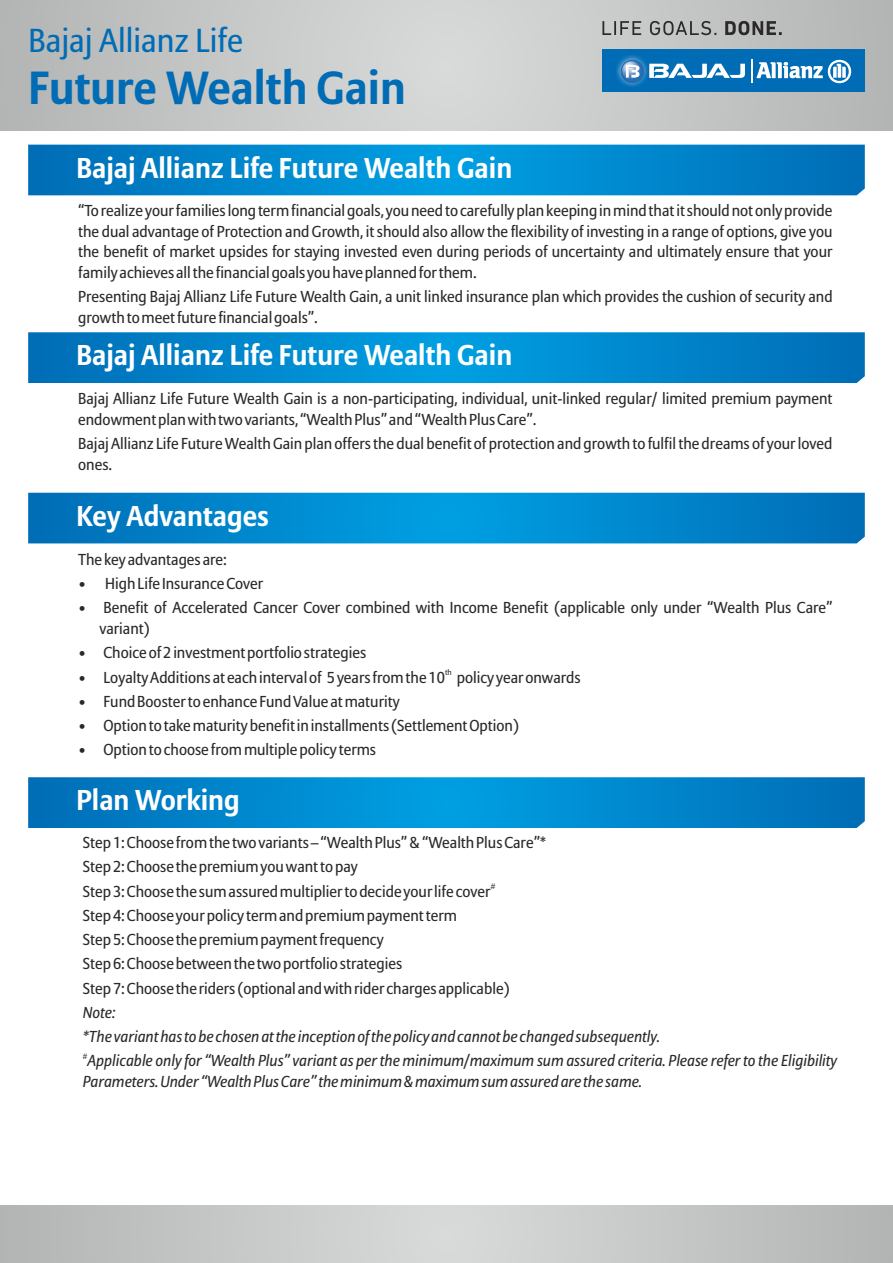
<style>
.page{position:relative;width:893px;height:1263px;background:#fff}
.page>*{position:absolute;margin:0;border:0;box-sizing:border-box;transform-origin:0 0}
.t1{font:700 46.05px "Allianz Sans";color:#006cb5}
.t2{font:300 33px "Allianz Sans";color:#006cb5}
.t3{font:700 28.5px "Allianz Sans";color:#fefefe}
.t4{font:300 15.75px/20.5px "Allianz Sans";color:#2b2a29}
.t5{font:italic 15.75px/24.3px "Allianz Sans";color:#2b2a29}
.t6{font:300 7.8px "Allianz Sans";color:#2b2a29}
.t7{font:italic 7.8px "Allianz Sans";color:#2b2a29}
</style>
<div class="page">
<svg style="left:0;top:1205px;width:893px;height:58px;background:#c5c6c6"></svg>
<svg style="left:0;top:0;width:893px;height:131px;background:#c6c7c7"></svg>
<svg style="left:28px;top:145px;width:837px;height:50px;background:#0086cc"></svg>
<svg style="left:28px;top:332px;width:837px;height:51px;background:#0186cc"></svg>
<svg style="left:28px;top:493px;width:837px;height:50px;background:#0086cc"></svg>
<svg style="left:28px;top:777px;width:837px;height:51px;background:#0186cc"></svg>
<div style="left:602px;top:49px;width:263px;height:43px;background:#006cb5"></div>
<img style="left:616px;top:55px;width:25px;height:32px">
<svg style="left:620px;top:59px;width:125px;height:25px"></svg>
<svg style="left:751px;top:60px;width:100px;height:23px"></svg>
<svg style="left:602px;top:21px;width:180px;height:14px;background:#919191"></svg>
<h2 class="t2" style="left:28px;top:27px;width:216px">Bajaj Allianz Life</h2>
<h1 class="t1" style="left:28px;top:68px;width:379px">Future Wealth Gain</h1>
<h3 class="t3" style="left:76px;top:156px;width:437px">Bajaj Allianz Life Future Wealth Gain</h3>
<p class="t4" style="left:78px;top:202px;width:756px;text-align:justify">“To realize your families long term financial goals, you need to carefully plan keeping in mind that it should not only provide the dual advantage of Protection and Growth, it should also allow the flexibility of investing in a range of options, give you the benefit of market upsides for staying invested even during periods of uncertainty and ultimately ensure that your family achieves all the financial goals you have planned for them.</p>
<p class="t4" style="left:78px;top:288px;width:756px">Presenting Bajaj Allianz Life Future Wealth Gain, a unit linked insurance plan which provides the cushion of security and growth to meet future financial goals”.</p>
<h3 class="t3" style="left:76px;top:343px;width:437px">Bajaj Allianz Life Future Wealth Gain</h3>
<p class="t4" style="left:78px;top:390px;width:756px">Bajaj Allianz Life Future Wealth Gain is a non-participating, individual, unit-linked regular/ limited premium payment endowment plan with two variants, “Wealth Plus” and “Wealth Plus Care”.</p>
<p class="t4" style="left:78px;top:435px;width:756px">Bajaj Allianz Life Future Wealth Gain plan offers the dual benefit of protection and growth to fulfil the dreams of your loved ones.</p>
<h3 class="t3" style="left:76px;top:504px;width:194px">Key Advantages</h3>
<p class="t4" style="left:78px;top:550px;width:150px">The key advantages are:</p>
<p class="t4" style="left:78px;top:575px;width:187px">• High Life Insurance Cover</p>
<p class="t4" style="left:99px;top:599px;width:734px;text-indent:-21px">• Benefit of Accelerated Cancer Cover combined with Income Benefit (applicable only under “Wealth Plus Care” variant)</p>
<p class="t4" style="left:78px;top:644px;width:290px">• Choice of 2 investment portfolio strategies</p>
<p class="t6" style="left:445px;top:669px;width:8px">th</p>
<p class="t4" style="left:78px;top:668px;width:504px">• Loyalty Additions at each interval of 5 years from the 10 policy year onwards</p>
<p class="t4" style="left:78px;top:692px;width:323px">• Fund Booster to enhance Fund Value at maturity</p>
<p class="t4" style="left:78px;top:716px;width:442px">• Option to take maturity benefit in installments (Settlement Option)</p>
<p class="t4" style="left:78px;top:741px;width:299px">• Option to choose from multiple policy terms</p>
<h3 class="t3" style="left:76px;top:788px;width:165px">Plan Working</h3>
<p class="t4" style="left:83px;top:832px;width:464px;line-height:24.3px">Step 1: Choose from the two variants – “Wealth Plus” &amp; “Wealth Plus Care”*<br>Step 2: Choose the premium you want to pay</p>
<p class="t6" style="left:491px;top:883px;width:6px">#</p>
<p class="t4" style="left:83px;top:880px;width:428px;line-height:24.3px">Step 3: Choose the sum assured multiplier to decide your life cover Step 4: Choose your policy term and premium payment term<br>Step 5: Choose the premium payment frequency<br>Step 6: Choose between the two portfolio strategies<br>Step 7: Choose the riders (optional and with rider charges applicable)</p>
<p class="t5" style="left:83px;top:1001px;width:579px">Note:<br>*The variant has to be chosen at the inception of the policy and cannot be changed subsequently.</p>
<p class="t7" style="left:83px;top:1052px;width:6px">#</p>
<p class="t5" style="left:83px;top:1052px;width:756px;line-height:20.5px">Applicable only for “Wealth Plus” variant as per the minimum/maximum sum assured criteria. Please refer to the Eligibility<br>Parameters. Under “Wealth Plus Care” the minimum &amp; maximum sum assured are the same.</p>
</div>
